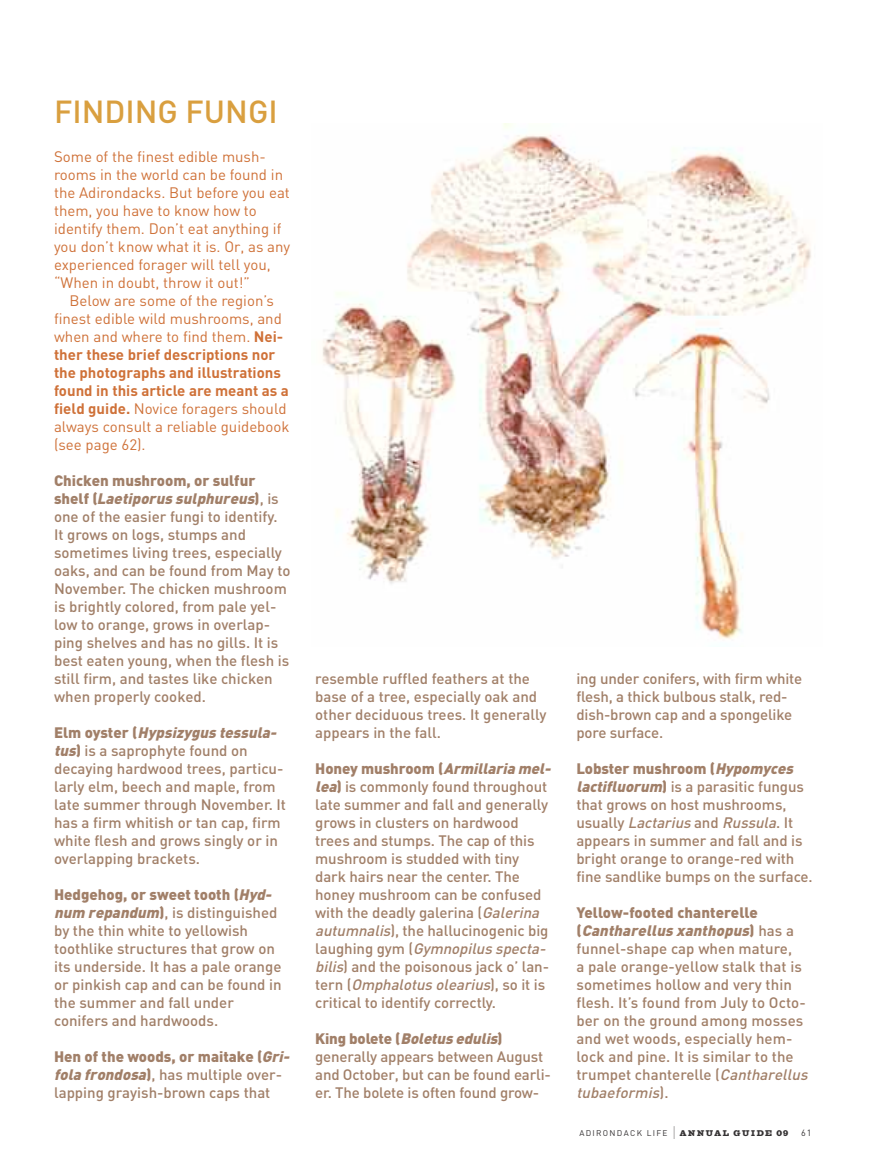
<style>
.page{position:relative;width:885px;height:1175px;background:#fff}
.page>*{position:absolute;margin:0;border:0;box-sizing:border-box;transform-origin:0 0}
.t1{font:500 31.5px "DIN";color:#d99f3f}
.t2{font:500 15px/18px "DIN";color:#a17f68}
.t3{font:15px/18px "DIN";color:#cf7138}
.t4{font:9px "DIN";color:#343132}
.t5{font:8.25px "DIN";letter-spacing:.155em;color:#343132}
.s1{font-weight:700}
.s2{font-weight:900}
.s3{font-weight:900;font-style:italic}
.s4{font-style:italic}
.s5{font-family:"Helvetica Neue";font-weight:200;font-size:18px}
.s6{font-family:"Giza Three Five"}
</style>
<div class="page">
<img style="left:322px;top:123px;width:489px;height:516px">
<h1 class="t1" style="left:54px;top:92px;width:225px">FINDING FUNGI</h1>
<p class="t3" style="left:54px;top:147px;width:238px">Some of the finest edible mush&shy;rooms in the world can be found in the Adirondacks. But before you eat them, you have to know how to identify them. Don’t eat anything if you don’t know what it is. Or, as any experienced forager will tell you, “When in doubt, throw it out!”</p>
<p class="t3" style="left:54px;top:291px;width:237px;text-indent:16px">Below are some of the region’s finest edible wild mushrooms, and when and where to find them. <span class="s1">Nei&shy;ther these brief descriptions nor the photographs and illustrations found in this article are meant as a field guide.</span> Novice foragers should always consult a reliable guidebook (see page 62).</p>
<p class="t2" style="left:54px;top:471px;width:238px"><span class="s2">Chicken mushroom, or sulfur<br>s h e l f (</span> <span class="s3">Laetiporus sulphureus</span><span class="s2">)</span> , i s one of the easier fungi to identify.<br>It grows on logs, stumps and sometimes living trees, especially oaks, and can be found from May to<br>November. The chicken mushroom is brightly colored, from pale yel&shy;low to orange, grows in overlap&shy;ping shelves and has no gills. It is best eaten young, when the flesh is still firm, and tastes like chicken when properly cooked.</p>
<p class="t2" style="left:54px;top:723px;width:233px"><span class="s2">E l m o ys t e r (</span> <span class="s3">Hypsizygus tessula&shy;tus</span><span class="s2">)</span> is a saprophyte found on decaying hardwood trees, particu&shy;larly elm, beech and maple, from late summer through November. It has a firm whitish or tan cap, firm white flesh and grows singly or in overlapping brackets.</p>
<p class="t2" style="left:54px;top:885px;width:229px"><span class="s2">Hedgehog, or sweet tooth (</span><span class="s3">Hyd&shy;numrepandum</span><span class="s2">)</span>, is distinguished by the thin white to yellowish toothlike structures that grow on its underside. It has a pale orange or pinkish cap and can be found in the summer and fall under conifers and hardwoods.</p>
<p class="t2" style="left:54px;top:1047px;width:241px"><span class="s2">Hen of the woods, or maitake (</span><span class="s3">Gri&shy;folafrondosa</span><span class="s2">)</span>, has multiple over&shy;lapping grayish-brown caps that</p>
<p class="t2" style="left:315px;top:669px;width:232px">resemble ruffled feathers at the base of a tree, especially oak and other deciduous trees. It generally appears in the fall.</p>
<p class="t2" style="left:315px;top:759px;width:241px"><span class="s2">Honey mushroom (</span><span class="s3">Armillariamel&shy;lea</span><span class="s2">)</span> is commonly found throughout late summer and fall and generally grows in clusters on hardwood trees and stumps. The cap of this mushroom is studded with tiny<br>dark hairs near the center. The honey mushroom can be confused with the deadly galerina (<span class="s4">Galerina autumnalis</span>), the hallucinogenic big la u g h i n g gym ( <span class="s4">Gymnopilus specta&shy;bilis</span>) and the poisonous jack o’ lan&shy;t e r n ( <span class="s4">Omphalotus olearius</span>) , s o i t i s critical to identify correctly.</p>
<p class="t2" style="left:315px;top:1029px;width:237px"><span class="s2">K i n g b o le t e (</span> <span class="s3">Boletusedulis</span><span class="s2">) </span>generally appears between August and October, but can be found earli&shy;er. The bolete is often found grow-</p>
<p class="t2" style="left:576px;top:669px;width:227px">ing under conifers, with firm white flesh, a thick bulbous stalk, red&shy;dish-brown cap and a spongelike pore surface.</p>
<p class="t2" style="left:576px;top:759px;width:238px"><span class="s2">Lobster mushroom (</span><span class="s3">Hypomyces lactifluorum</span><span class="s2">)</span> is a parasitic fungus that grows on host mushrooms,<br>u s u a l ly <span class="s4">Lactarius</span> a n d <span class="s4">Russula</span>. I t appears in summer and fall and is bright orange to orange-red with fine sandlike bumps on the surface.</p>
<p class="t2" style="left:576px;top:903px;width:236px"><span class="s2">Yellow-footed chanterelle<br>(</span> <span class="s3">Cantharellus xanthopus</span><span class="s2">)</span> h a s a funnel-shape cap when mature,<br>a pale orange-yellow stalk that is sometimes hollow and very thin flesh. It’s found from July to Octo&shy;ber on the ground among mosses and wet woods, especially hem&shy;lock and pine. It is similar to the trumpet chanterelle (<span class="s4">Cantharellus tubaeformis</span>) .</p>
<p class="t5" style="left:579px;top:1127px;width:210px">ADIRONDACK LIFE <span class="s5">I</span> <span class="s6">ANNUAL GUIDE 09</span></p>
<p class="t4" style="left:801px;top:1126px;width:12px">61</p>
</div>
